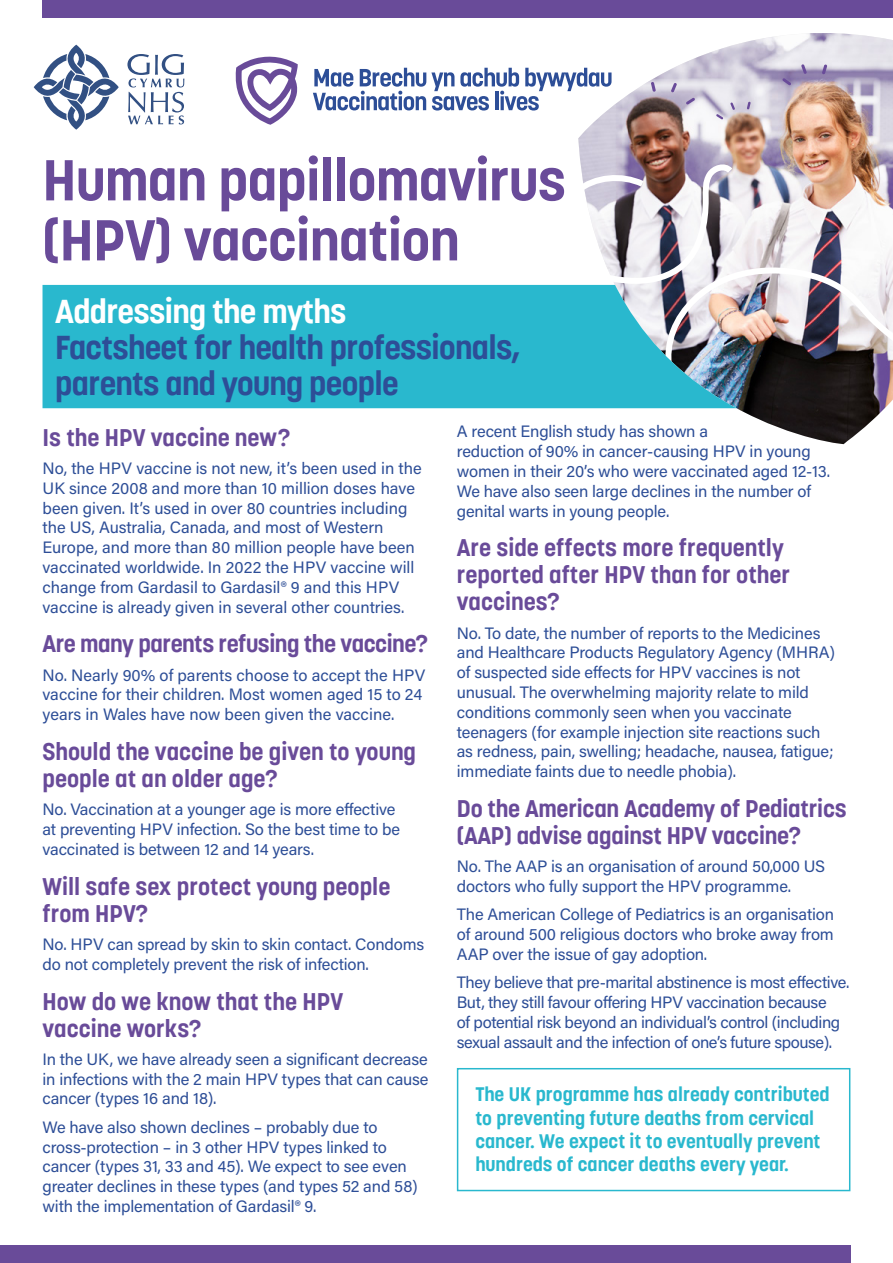
<style>
.page{position:relative;width:893px;height:1263px;background:#fff}
.page>*{position:absolute;margin:0;border:0;box-sizing:border-box;transform-origin:0 0}
.t1{font:700 57px/60px "Korolev W01";letter-spacing:-.01em;color:#694b99}
.t2{font:700 33px/36px "Korolev W01";letter-spacing:-.02em;color:#2d4e97}
.t3{font:700 33px "Korolev W01";letter-spacing:-.02em;color:#fff}
.t4{font:700 24px/27px "Korolev W01";color:#694b99}
.t5{font:700 24px "Korolev W01";letter-spacing:-.02em;color:#694b99}
.t6{font:700 19.5px/23.4px "Korolev W01";color:#29b8ce}
.t7{font:16.5px/19.8px "Acumin Pro";letter-spacing:-.01em;color:#2d4e97}
</style>
<div class="page">
<div style="left:43px;top:0;width:850px;height:17px;background:#694b99"></div>
<div style="left:0;top:1246px;width:850px;height:17px;background:#694b99"></div>
<div style="left:457px;top:1068px;width:393px;height:123px;border:2px solid #29b8ce"></div>
<img style="left:578px;top:33px;width:315px;height:411px">
<svg style="left:313px;top:68px;width:299px;height:43px"></svg>
<svg style="left:235px;top:56px;width:63px;height:69px"></svg>
<svg style="left:34px;top:45px;width:85px;height:85px"></svg>
<svg style="left:127px;top:54px;width:57px;height:70px"></svg>
<img style="left:551px;top:160px;width:342px;height:250px">
<svg style="left:651px;top:82px;width:5px;height:10px"></svg>
<svg style="left:671px;top:83px;width:6px;height:9px"></svg>
<svg style="left:686px;top:98px;width:9px;height:7px"></svg>
<svg style="left:822px;top:64px;width:5px;height:10px"></svg>
<svg style="left:801px;top:64px;width:6px;height:10px"></svg>
<svg style="left:782px;top:78px;width:9px;height:7px"></svg>
<svg style="left:747px;top:102px;width:4px;height:7px"></svg>
<svg style="left:730px;top:102px;width:5px;height:8px"></svg>
<svg style="left:716px;top:114px;width:7px;height:5px"></svg>
<svg style="left:43px;top:285px;width:694px;height:123px;background:#37b6cb"></svg>
<h1 class="t1" style="left:43px;top:149px;width:525px">Human papillomavirus (HPV) vaccination</h1>
<h2 class="t3" style="left:55px;top:291px;width:293px">Addressing the myths</h2>
<h2 class="t2" style="left:55px;top:328px;width:467px">Factsheet for health professionals, parents and young people</h2>
<h3 class="t4" style="left:43px;top:423px;width:249px">Is the HPV vaccine new?</h3>
<p class="t7" style="left:43px;top:458px;width:381px">No, the HPV vaccine is not new, it’s been used in the UK since 2008 and more than 10 million doses have been given. It’s used in over 80 countries including the US, Australia, Canada, and most of Western Europe, and more than 80 million people have been vaccinated worldwide. In 2022 the HPV vaccine will change from Gardasil to Gardasil® 9 and this HPV vaccine is already given in several other countries.</p>
<h3 class="t5" style="left:43px;top:629px;width:387px">Are many parents refusing the vaccine?</h3>
<p class="t7" style="left:43px;top:664px;width:385px">No. Nearly 90% of parents choose to accept the HPV vaccine for their children. Most women aged 15 to 24 years in Wales have now been given the vaccine.</p>
<h3 class="t4" style="left:43px;top:737px;width:375px">Should the vaccine be given to young people at an older age?</h3>
<p class="t7" style="left:43px;top:799px;width:359px">No. Vaccination at a younger age is more effective at preventing HPV infection. So the best time to be vaccinated is between 12 and 14 years.</p>
<h3 class="t4" style="left:43px;top:872px;width:349px">Will safe sex protect young people from HPV?</h3>
<p class="t7" style="left:43px;top:934px;width:383px">No. HPV can spread by skin to skin contact. Condoms do not completely prevent the risk of infection.</p>
<h3 class="t4" style="left:43px;top:987px;width:302px">How do we know that the HPV vaccine works?</h3>
<p class="t7" style="left:43px;top:1048px;width:387px;text-align:justify">In the UK, we have already seen a significant decrease in infections with the 2 main HPV types that can cause cancer (types 16 and 18).</p>
<p class="t7" style="left:43px;top:1116px;width:377px">We have also shown declines – probably due to cross-protection – in 3 other HPV types linked to cancer (types 31, 33 and 45). We expect to see even greater declines in these types (and types 52 and 58) with the implementation of Gardasil® 9.</p>
<p class="t7" style="left:457px;top:421px;width:375px">A recent English study has shown a<br>reduction of 90% in cancer-causing HPV in young women in their 20’s who were vaccinated aged 12-13.<br>We have also seen large declines in the number of genital warts in young people.</p>
<h3 class="t4" style="left:457px;top:534px;width:335px">Are side effects more frequently reported after HPV than for other vaccines?</h3>
<p class="t7" style="left:457px;top:622px;width:380px">No. To date, the number of reports to the Medicines and Healthcare Products Regulatory Agency (MHRA) of suspected side effects for HPV vaccines is not unusual. The overwhelming majority relate to mild conditions commonly seen when you vaccinate teenagers (for example injection site reactions such as redness, pain, swelling; headache, nausea, fatigue; immediate faints due to needle phobia).</p>
<h3 class="t4" style="left:457px;top:795px;width:391px">Do the American Academy of Pediatrics (AAP) advise against HPV vaccine?</h3>
<p class="t7" style="left:457px;top:856px;width:370px">No. The AAP is an organisation of around 50,000 US doctors who fully support the HPV programme.</p>
<p class="t7" style="left:457px;top:904px;width:379px;text-align:justify">The American College of Pediatrics is an organisation of around 500 religious doctors who broke away from AAP over the issue of gay adoption.</p>
<p class="t7" style="left:457px;top:972px;width:394px">They believe that pre-marital abstinence is most effective.<br>But, they still favour offering HPV vaccination because<br>of potential risk beyond an individual’s control (including sexual assault and the infection of one’s future spouse).</p>
<p class="t6" style="left:475px;top:1082px;width:356px">The UK programme has already contributed to preventing future deaths from cervical cancer. We expect it to eventually prevent hundreds of cancer deaths every year.</p>
</div>
